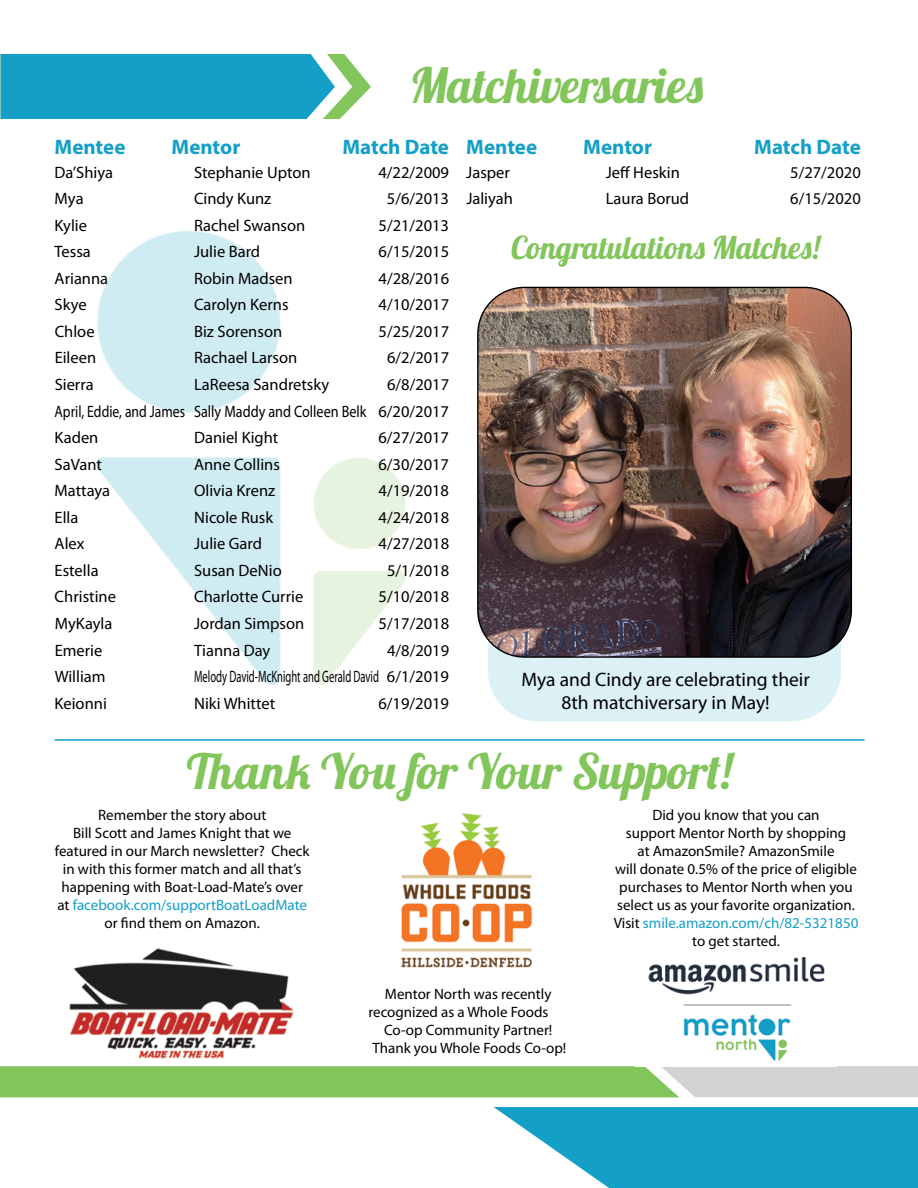
<style>
.page{position:relative;width:918px;height:1188px;background:#fff}
.page>*{position:absolute;margin:0;border:0;box-sizing:border-box;transform-origin:0 0}
.t1{font:48.6px "Lobster";color:#82c55b}
.t2{font:31.5px "Lobster";color:#82c55b}
.t3{font:700 21px "Myriad Pro";color:#139fc6}
.t4{font:19.5px/23.4px "Myriad Pro";color:#000;text-align:center}
.t5{font:16.5px/26.5px "Myriad Pro";color:#000;text-align:justify}
.t6{font:16.5px "Myriad Pro";color:#000;scale:.64 1}
.t7{font:15px/18px "Myriad Pro";color:#000;text-align:center}
.s1{color:#139fc6}
</style>
<div class="page">
<div style="left:488px;top:315px;width:353px;height:406px;background:#dcf1f6;border-radius:50px"></div>
<svg style="left:494px;top:1107px;width:424px;height:81px;background:#34acce"></svg>
<svg style="left:0;top:1066px;width:918px;height:31px;background:#9aca7e"></svg>
<svg style="left:1px;top:54px;width:370px;height:65px;background:#2ba8c5"></svg>
<img style="left:96px;top:231px;width:310px;height:454px">
<img style="left:69px;top:948px;width:225px;height:111px">
<img style="left:401px;top:813px;width:131px;height:155px">
<hr style="left:55px;top:739px;width:810px;height:2px;background:#139fc6">
<img style="left:478px;top:287px;width:373px;height:369px">
<img style="left:648px;top:957px;width:177px;height:104px">
<h1 class="t1" style="left:409px;top:54px;width:297px">Matchiversaries</h1>
<p class="t3" style="left:55px;top:133px;width:72px">Mentee</p>
<p class="t3" style="left:172px;top:133px;width:70px">Mentor</p>
<p class="t3" style="left:342px;top:133px;width:196px">Match Date Mentee</p>
<p class="t3" style="left:583px;top:133px;width:70px">Mentor</p>
<p class="t3" style="left:754px;top:133px;width:108px">Match Date</p>
<p class="t5" style="left:55px;top:159px;width:60px">Da’Shiya</p>
<p class="t5" style="left:194px;top:159px;width:118px">Stephanie Upton</p>
<p class="t5" style="left:379px;top:159px;width:72px">4/22/2009</p>
<p class="t5" style="left:55px;top:185px;width:31px">Mya</p>
<p class="t5" style="left:194px;top:185px;width:79px">Cindy Kunz</p>
<p class="t5" style="left:387px;top:185px;width:64px">5/6/2013</p>
<p class="t5" style="left:55px;top:212px;width:34px">Kylie</p>
<p class="t5" style="left:194px;top:212px;width:113px">Rachel Swanson</p>
<p class="t5" style="left:379px;top:212px;width:72px">5/21/2013</p>
<p class="t5" style="left:55px;top:238px;width:38px">Tessa</p>
<p class="t5" style="left:194px;top:238px;width:68px">Julie Bard</p>
<p class="t5" style="left:379px;top:238px;width:72px">6/15/2015</p>
<p class="t5" style="left:55px;top:265px;width:55px">Arianna</p>
<p class="t5" style="left:194px;top:265px;width:100px">Robin Madsen</p>
<p class="t5" style="left:379px;top:265px;width:72px">4/28/2016</p>
<p class="t5" style="left:55px;top:291px;width:33px">Skye</p>
<p class="t5" style="left:194px;top:291px;width:96px">Carolyn Kerns</p>
<p class="t5" style="left:379px;top:291px;width:72px">4/10/2017</p>
<p class="t5" style="left:55px;top:318px;width:41px">Chloe</p>
<p class="t5" style="left:194px;top:318px;width:90px">Biz Sorenson</p>
<p class="t5" style="left:379px;top:318px;width:72px">5/25/2017</p>
<p class="t5" style="left:55px;top:344px;width:43px">Eileen</p>
<p class="t5" style="left:194px;top:344px;width:105px">Rachael Larson</p>
<p class="t5" style="left:387px;top:344px;width:64px">6/2/2017</p>
<p class="t5" style="left:55px;top:371px;width:40px">Sierra</p>
<p class="t5" style="left:194px;top:371px;width:137px">LaReesa Sandretsky</p>
<p class="t5" style="left:55px;top:371px;width:396px;text-indent:333px">6/8/2017<br>April, Eddie, and James Sally Maddy and Colleen Belk 6/20/2017<br>Kaden</p>
<p class="t5" style="left:194px;top:424px;width:86px">Daniel Kight</p>
<p class="t5" style="left:379px;top:424px;width:72px">6/27/2017</p>
<p class="t5" style="left:55px;top:451px;width:49px">SaVant</p>
<p class="t5" style="left:194px;top:451px;width:87px">Anne Collins</p>
<p class="t5" style="left:379px;top:451px;width:72px">6/30/2017</p>
<p class="t5" style="left:55px;top:477px;width:57px">Mattaya</p>
<p class="t5" style="left:194px;top:477px;width:83px">Olivia Krenz</p>
<p class="t5" style="left:379px;top:477px;width:72px">4/19/2018</p>
<p class="t5" style="left:55px;top:504px;width:25px">Ella</p>
<p class="t5" style="left:194px;top:504px;width:81px">Nicole Rusk</p>
<p class="t5" style="left:379px;top:504px;width:72px">4/24/2018</p>
<p class="t5" style="left:55px;top:530px;width:31px">Alex</p>
<p class="t5" style="left:194px;top:530px;width:69px">Julie Gard</p>
<p class="t5" style="left:379px;top:530px;width:72px">4/27/2018</p>
<p class="t5" style="left:55px;top:557px;width:46px">Estella</p>
<p class="t5" style="left:194px;top:557px;width:89px">Susan DeNio</p>
<p class="t5" style="left:387px;top:557px;width:64px">5/1/2018</p>
<p class="t5" style="left:55px;top:583px;width:63px">Christine</p>
<p class="t5" style="left:194px;top:583px;width:111px">Charlotte Currie</p>
<p class="t5" style="left:379px;top:583px;width:72px">5/10/2018</p>
<p class="t5" style="left:55px;top:610px;width:59px">MyKayla</p>
<p class="t5" style="left:194px;top:610px;width:112px">Jordan Simpson</p>
<p class="t5" style="left:379px;top:610px;width:72px">5/17/2018</p>
<p class="t5" style="left:55px;top:636px;width:49px">Emerie</p>
<p class="t5" style="left:194px;top:636px;width:78px">Tianna Day</p>
<p class="t5" style="left:387px;top:636px;width:64px">4/8/2019</p>
<p class="t5" style="left:55px;top:663px;width:52px">William</p>
<p class="t6" style="left:194px;top:666px;width:400px">Melody David-McKnight and Gerald David 6/1/2019</p>
<p class="t5" style="left:55px;top:690px;width:54px">Keionni</p>
<p class="t5" style="left:194px;top:690px;width:83px">Niki Whittet</p>
<p class="t5" style="left:379px;top:690px;width:72px">6/19/2019</p>
<p class="t5" style="left:466px;top:159px;width:45px">Jasper</p>
<p class="t5" style="left:606px;top:159px;width:76px">Jeff Heskin</p>
<p class="t5" style="left:790px;top:159px;width:72px">5/27/2020</p>
<p class="t5" style="left:466px;top:185px;width:48px">Jaliyah</p>
<p class="t5" style="left:606px;top:185px;width:85px">Laura Borud</p>
<p class="t5" style="left:790px;top:185px;width:72px">6/15/2020</p>
<h2 class="t2" style="left:511px;top:228px;width:310px">Congratulations Matches!</h2>
<p class="t4" style="left:521px;top:667px;width:290px">Mya and Cindy are celebrating their<br>8th matchiversary in May!</p>
<h1 class="t1" style="left:187px;top:741px;width:547px">Thank You for Your Support!</h1>
<p class="t7" style="left:55px;top:806px;width:256px">Remember the story about<br>Bill Scott and James Knight that we featured in our March newsletter? Check in with this former match and all that’s happening with Boat-Load-Mate’s over at <span class="s1">facebook.com/supportBoatLoadMate </span>or find them on Amazon.</p>
<p class="t7" style="left:614px;top:806px;width:246px">Did you know that you can<br>support Mentor North by shopping<br>at AmazonSmile? AmazonSmile<br>will donate 0.5% of the price of eligible purchases to Mentor North when you select us as your favorite organization.<br>Visit <span class="s1">smile.amazon.com/ch/82-5321850 </span>to get started.</p>
<p class="t7" style="left:385px;top:985px;width:168px">Mentor North was recently</p>
<p class="t7" style="left:368px;top:1003px;width:182px">recognized as a Whole Foods</p>
<p class="t7" style="left:384px;top:1021px;width:170px">Co-op Community Partner!</p>
<p class="t7" style="left:373px;top:1039px;width:195px">Thank you Whole Foods Co-op!</p>
</div>
